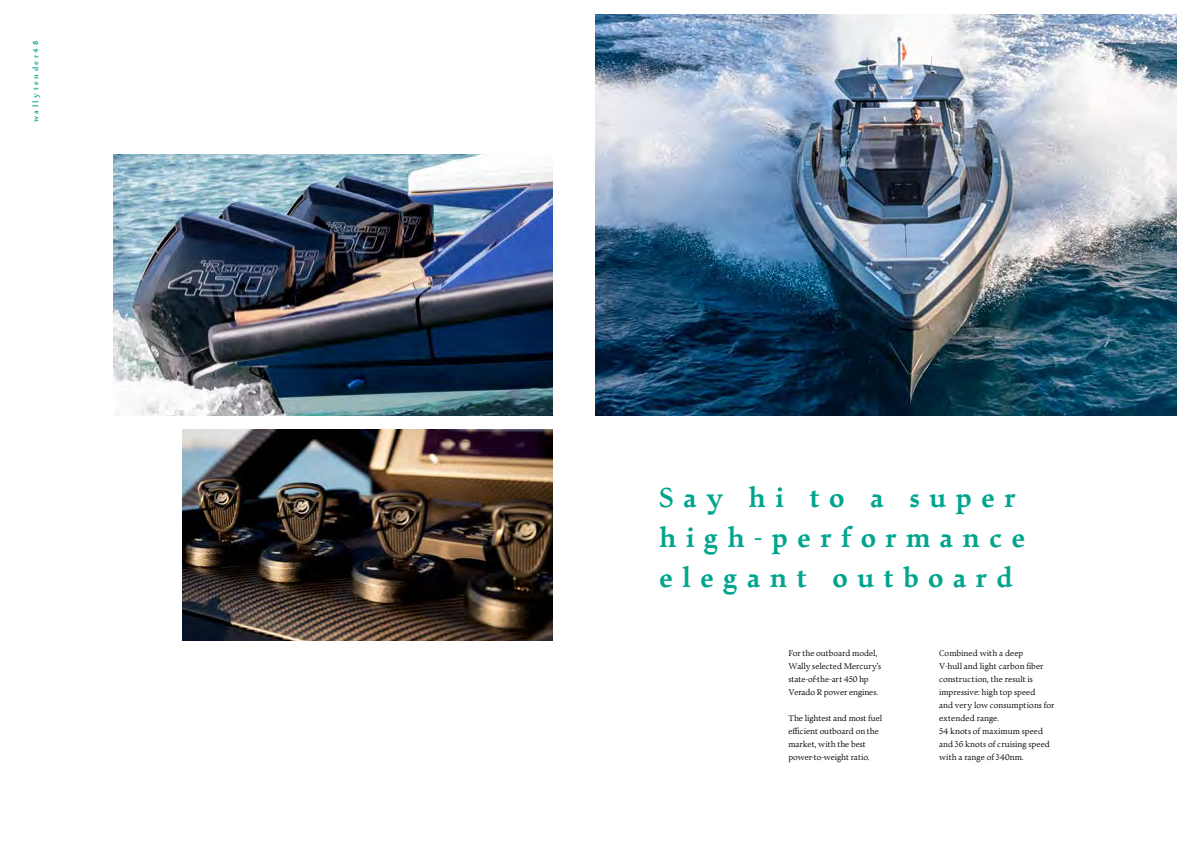
<style>
.page{position:relative;width:1191px;height:842px;background:#fff}
.page>*{position:absolute;margin:0;border:0;box-sizing:border-box;transform-origin:0 0}
.t1{font:700 30px/40px "Walleye";letter-spacing:.3em;color:#00a58d}
.t2{font:9px/13px "Walleye";letter-spacing:-.005em;color:#000}
.t3{font:700 8px "Walleye";letter-spacing:.31em;color:#00a58d}
</style>
<div class="page">
<img style="left:183px;top:429px;width:370px;height:212px">
<img style="left:595px;top:14px;width:581px;height:401px">
<img style="left:113px;top:154px;width:440px;height:261px">
<p class="t3" style="left:31px;top:122px;width:83px;rotate:-90deg">wallytender48</p>
<h1 class="t1" style="left:659px;top:478px;width:368px">Say hi to a super high-performance elegant outboard</h1>
<p class="t2" style="left:788px;top:646px;width:94px">For the outboard model,<br>Wally selected Mercury’s state-of-the-art 450 hp<br>Verado R power engines.</p>
<p class="t2" style="left:788px;top:711px;width:95px">The lightest and most fuel efficient outboard on the market, with the best power-to-weight ratio.</p>
<p class="t2" style="left:939px;top:646px;width:117px">Combined with a deep<br>V-hull and light carbon fiber construction, the result is impressive: high top speed<br>and very low consumptions for extended range.<br>54 knots of maximum speed and 36 knots of cruising speed with a range of 340nm.</p>
</div>
